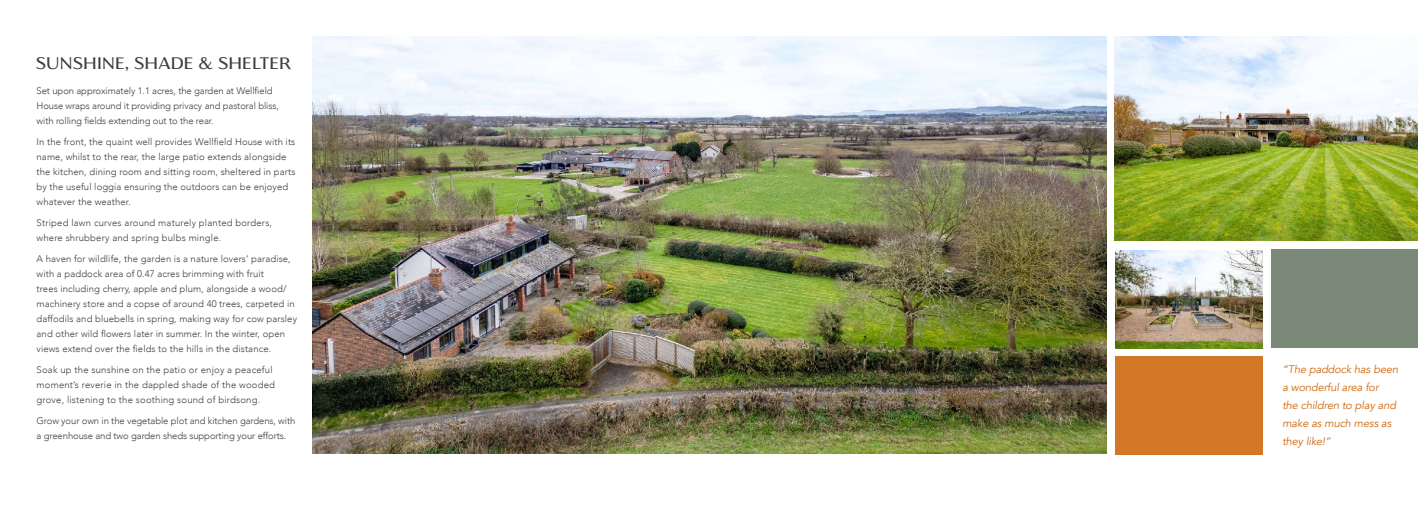
<style>
.page{position:relative;width:1418px;height:511px;background:#fff}
.page>*{position:absolute;margin:0;border:0;box-sizing:border-box;transform-origin:0 0}
.t1{font:17px "Florentia";letter-spacing:.01em;color:#3c3c3b}
.t2{font:italic 11px/18px "Avenir";letter-spacing:-.01em;color:#cd680e}
.t3{font:300 9.5px/15px "Avenir";letter-spacing:.01em;color:#3c3c3b}
.t4{font:300 9.5px/15px "Avenir";letter-spacing:-.01em;color:#3c3c3b}
</style>
<div class="page">
<img style="left:1114px;top:36px;width:303px;height:205px">
<img style="left:312px;top:36px;width:793px;height:417px">
<img style="left:1115px;top:250px;width:147px;height:98px">
<div style="left:1271px;top:249px;width:146px;height:98px;background:#7b8979"></div>
<div style="left:1114px;top:356px;width:148px;height:98px;background:#d27726"></div>
<h1 class="t1" style="left:36px;top:52px;width:257px">SUNSHINE, SHADE &amp; SHELTER</h1>
<p class="t4" style="left:37px;top:83px;width:244px">Set upon approximately 1.1 acres, the garden at Wellfield<br>House wraps around it providing privacy and pastoral bliss, with rolling fields extending out to the rear.</p>
<p class="t3" style="left:37px;top:134px;width:260px">In the front, the quaint well provides Wellfield House with its name, whilst to the rear, the large patio extends alongside the kitchen, dining room and sitting room, sheltered in parts by the useful loggia ensuring the outdoors can be enjoyed whatever the weather.</p>
<p class="t3" style="left:37px;top:215px;width:237px">Striped lawn curves around maturely planted borders, where shrubbery and spring bulbs mingle.</p>
<p class="t3" style="left:37px;top:251px;width:262px">A haven for wildlife, the garden is a nature lovers’ paradise, with a paddock area of 0.47 acres brimming with fruit<br>trees including cherry, apple and plum, alongside a wood/ machinery store and a copse of around 40 trees, carpeted in daffodils and bluebells in spring, making way for cow parsley and other wild flowers later in summer. In the winter, open views extend over the fields to the hills in the distance.</p>
<p class="t3" style="left:37px;top:362px;width:240px">Soak up the sunshine on the patio or enjoy a peaceful moment’s reverie in the dappled shade of the wooded grove, listening to the soothing sound of birdsong.</p>
<p class="t4" style="left:37px;top:413px;width:260px">Grow your own in the vegetable plot and kitchen gardens, with a greenhouse and two garden sheds supporting your efforts.</p>
<p class="t2" style="left:1282px;top:360px;width:117px">“The paddock has been a wonderful area for<br>the children to play and make as much mess as they like!”</p>
</div>
